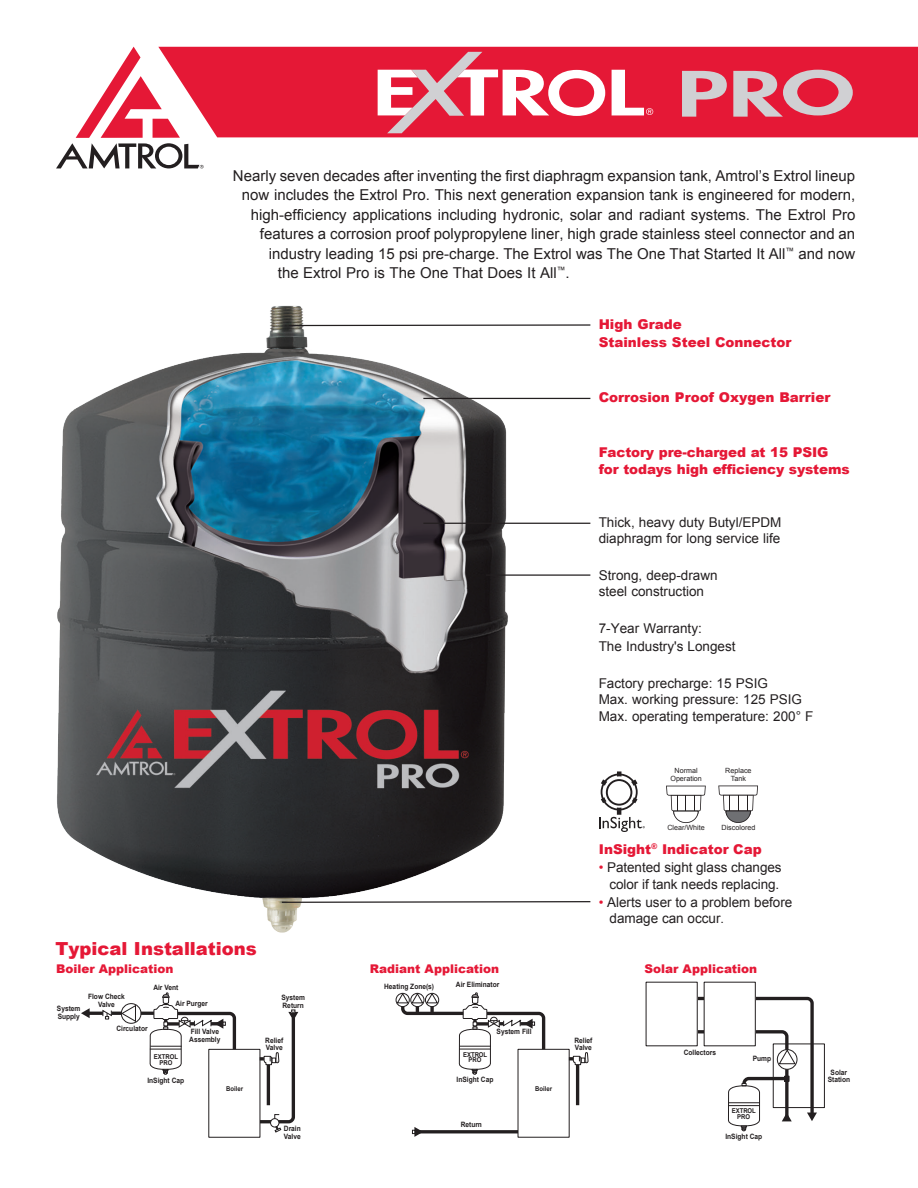
<style>
.page{position:relative;width:918px;height:1188px;background:#fff}
.page>*{position:absolute;margin:0;border:0;box-sizing:border-box;transform-origin:0 0}
.Body{font:900 18px "Arial";color:#e51836}
.Body-2{font:15px "Arial";color:#231f20}
.t1{font:13.65px/16.5px "Arial";color:#231f20}
.Body-3{font:13.5px/16.5px "Arial";color:#231f20}
.Body-4{font:900 13.5px "Arial";color:#e51836}
.Bodywtabs{font:13.5px "Arial";color:#231f20}
.t2{font:900 12px "Arial";color:#e51836}
.t3{font:700 7.35px/7.4px "Arial";color:#231f20;scale:.9 1}
.t4{font:7.2px "Arial";color:#231f20}
.t5{font:700 6.6px/5.8px "Arial";color:#231f20;text-align:center;scale:.9 1}
.s1{color:#e51836}
.s2{font-size:13.5px;color:#e51836}
.s3{font-size:12.6px}
</style>
<div class="page">
<img style="left:57px;top:305px;width:465px;height:628px">
<hr style="left:423px;top:523px;width:167px;height:1px;background:#231f20">
<hr style="left:486px;top:574px;width:104px;height:2px;background:#231f20">
<svg style="left:288px;top:324px;width:303px;height:3px"></svg>
<hr style="left:423px;top:398px;width:167px;height:1px;background:#231f20">
<svg style="left:281px;top:900px;width:310px;height:4px"></svg>
<svg style="left:666px;top:786px;width:40px;height:37px"></svg>
<svg style="left:599px;top:771px;width:46px;height:61px"></svg>
<svg style="left:718px;top:786px;width:40px;height:37px"></svg>
<div style="left:204px;top:47px;width:714px;height:90px;background:#e51836"></div>
<svg style="left:56px;top:47px;width:148px;height:121px"></svg>
<svg style="left:612px;top:70px;width:41px;height:45px"></svg>
<svg style="left:378px;top:52px;width:227px;height:81px"></svg>
<svg style="left:682px;top:71px;width:45px;height:46px;background:#d88391"></svg>
<svg style="left:733px;top:70px;width:120px;height:47px;background:#d97b8b"></svg>
<hr style="left:88px;top:1012px;width:15px;height:3px;background:#231f20">
<svg style="left:81px;top:1008px;width:9px;height:10px"></svg>
<svg style="left:256px;top:1010px;width:42px;height:123px"></svg>
<svg style="left:102px;top:992px;width:136px;height:146px"></svg>
<hr style="left:576px;top:1065px;width:3px;height:40px;background:#231f20">
<svg style="left:569px;top:1048px;width:20px;height:31px"></svg>
<svg style="left:396px;top:992px;width:151px;height:146px"></svg>
<div style="left:773px;top:1044px;width:52px;height:64px;border:1px solid #231f20"></div>
<svg style="left:693px;top:995px;width:124px;height:137px"></svg>
<p class="Body-2" style="left:233px;top:166px;width:624px">Nearly seven decades after inventing the first diaphragm expansion tank, Amtrol’s Extrol lineup</p>
<p class="Body-2" style="left:242px;top:185px;width:615px">now includes the Extrol Pro. This next generation expansion tank is engineered for modern,</p>
<p class="Body-2" style="left:251px;top:205px;width:606px">high-efficiency applications including hydronic, solar and radiant systems. The Extrol Pro</p>
<p class="Body-2" style="left:260px;top:224px;width:597px">features a corrosion proof polypropylene liner, high grade stainless steel connector and an</p>
<p class="Body-2" style="left:269px;top:244px;width:588px">industry leading 15 psi pre-charge. The Extrol was The One That Started It All<sup>™</sup> and now</p>
<p class="Body-2" style="left:278px;top:263px;width:293px">the Extrol Pro is The One That Does It All<sup>™</sup>.</p>
<p class="Body-4" style="left:599px;top:314px;width:84px">High Grade</p>
<p class="Body-4" style="left:599px;top:333px;width:194px">Stainless Steel Connector</p>
<p class="Body-4" style="left:599px;top:388px;width:233px">Corrosion Proof Oxygen Barrier</p>
<p class="Body-4" style="left:599px;top:442px;width:231px">Factory pre-charged at 15 PSIG</p>
<p class="Body-4" style="left:599px;top:459px;width:252px">for todays high efficiency systems</p>
<p class="Body-3" style="left:599px;top:514px;width:184px">Thick, heavy duty Butyl/EPDM diaphragm for long service life</p>
<p class="Body-3" style="left:599px;top:567px;width:120px">Strong, deep-drawn steel construction</p>
<p class="Body-3" style="left:599px;top:620px;width:105px">7-Year Warranty:</p>
<p class="Body-3" style="left:599px;top:638px;width:138px">The Industry's Longest</p>
<p class="Bodywtabs" style="left:599px;top:674px;width:171px">Factory precharge: 15 PSIG</p>
<p class="Bodywtabs" style="left:599px;top:691px;width:205px">Max. working pressure: 125 PSIG</p>
<p class="Bodywtabs" style="left:599px;top:707px;width:216px">Max. operating temperature: 200° F</p>
<p class="t4" style="left:675px;top:765px;width:25px">Normal</p>
<p class="t4" style="left:670px;top:774px;width:33px">Operation</p>
<p class="t4" style="left:667px;top:823px;width:39px">Clear/White</p>
<p class="t4" style="left:725px;top:765px;width:28px">Replace</p>
<p class="t4" style="left:731px;top:774px;width:17px">Tank</p>
<p class="t4" style="left:722px;top:823px;width:35px">Discolored</p>
<p class="Body" style="left:55px;top:935px;width:203px">Typical Installations</p>
<p class="Body-4" style="left:599px;top:839px;width:165px">InSight<sup>®</sup> Indicator Cap</p>
<p class="Body-3" style="left:599px;top:859px;width:184px;text-align:right"><span class="s1">•</span> Patented sight glass changes color if tank needs replacing.</p>
<p class="t1" style="left:610px;top:894px;width:184px;text-indent:-11px"><span class="s2">•</span> Alerts user to a problem before damage can occur<span class="s3">.</span></p>
<p class="t2" style="left:56px;top:960px;width:119px">Boiler Application</p>
<p class="t2" style="left:370px;top:960px;width:131px">Radiant Application</p>
<p class="t2" style="left:645px;top:960px;width:114px">Solar Application</p>
<p class="t3" style="left:57px;top:1005px;width:28px">System<br>Supply</p>
<p class="t3" style="left:88px;top:993px;width:42px;text-align:center">Flow Check<br>Valve</p>
<p class="t3" style="left:153px;top:984px;width:29px">Air Vent</p>
<p class="t3" style="left:175px;top:1000px;width:37px">Air Purger</p>
<p class="t3" style="left:116px;top:1025px;width:36px">Circulator</p>
<p class="t3" style="left:189px;top:1028px;width:36px">Fill Valve<br>Assembly</p>
<p class="t5" style="left:154px;top:1054px;width:28px">EXTROL<br>PRO</p>
<p class="t3" style="left:147px;top:1076px;width:42px">InSight Cap</p>
<p class="t5" style="left:226px;top:1086px;width:20px">Boiler</p>
<p class="t3" style="left:281px;top:994px;width:28px">System<br>Return</p>
<p class="t3" style="left:265px;top:1037px;width:22px">Relief<br>Valve</p>
<p class="t3" style="left:284px;top:1125px;width:20px">Drain<br>Valve</p>
<p class="t3" style="left:384px;top:983px;width:57px">Heating Zone(s)</p>
<p class="t3" style="left:456px;top:981px;width:50px">Air Eliminator</p>
<p class="t3" style="left:497px;top:1028px;width:40px">System Fill</p>
<p class="t5" style="left:463px;top:1052px;width:28px">EXTROL<br>PRO</p>
<p class="t3" style="left:457px;top:1076px;width:42px">InSight Cap</p>
<p class="t3" style="left:461px;top:1121px;width:25px">Return</p>
<p class="t5" style="left:535px;top:1086px;width:20px">Boiler</p>
<p class="t3" style="left:574px;top:1037px;width:22px">Relief<br>Valve</p>
<p class="t3" style="left:684px;top:1049px;width:37px">Collectors</p>
<p class="t3" style="left:753px;top:1055px;width:22px">Pump</p>
<p class="t5" style="left:732px;top:1108px;width:28px">EXTROL<br>PRO</p>
<p class="t3" style="left:725px;top:1133px;width:42px">InSight Cap</p>
<p class="t3" style="left:828px;top:1069px;width:26px;text-align:center">Solar<br>Station</p>
</div>
